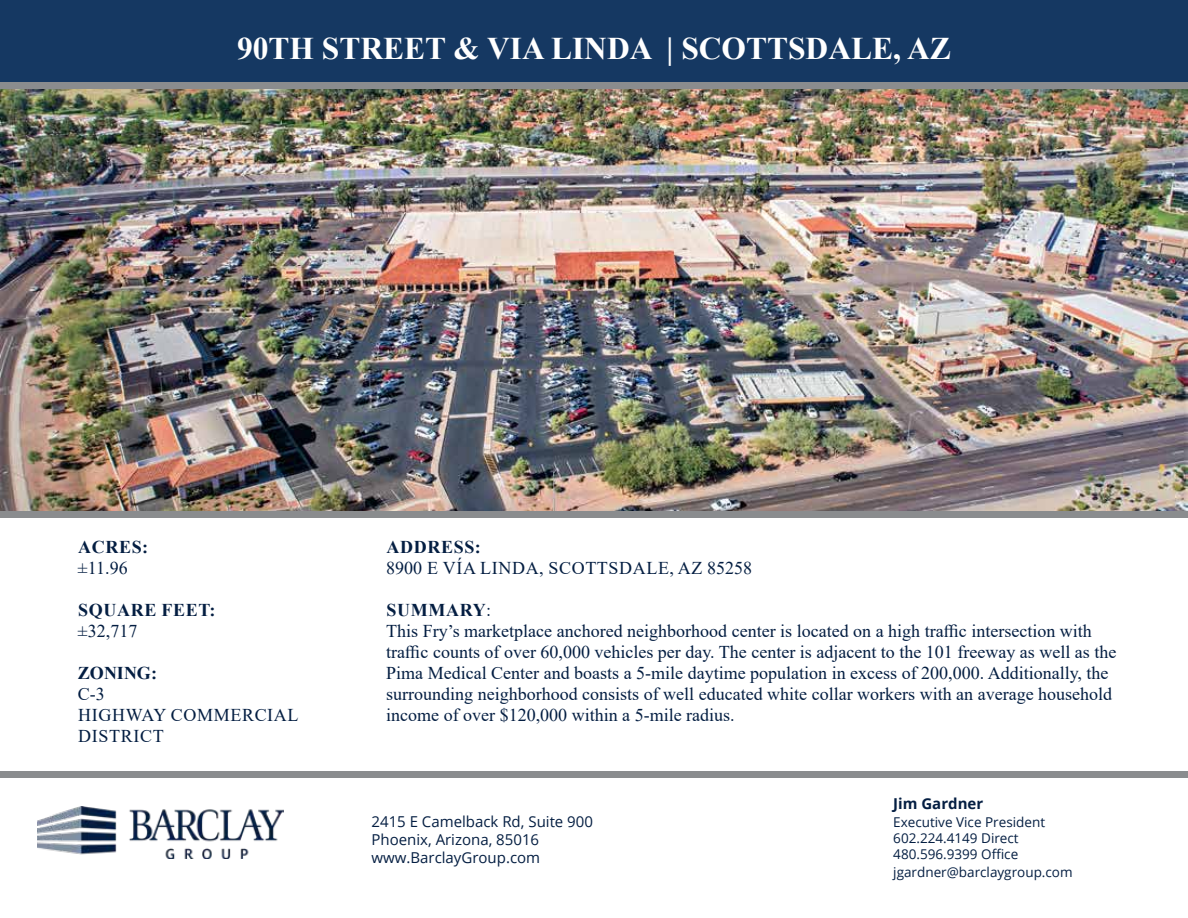
<style>
.page{position:relative;width:1188px;height:918px;background:#fff}
.page>*{position:absolute;margin:0;border:0;box-sizing:border-box;transform-origin:0 0}
.t1{font:700 31.5px "Times New Roman";color:#fff}
.t2{font:18px/21px "Times New Roman";color:#041e42}
.t3{font:18px/21px "Times New Roman";letter-spacing:.035em;color:#041e42}
.t4{font:700 18px "Times New Roman";letter-spacing:.035em;color:#041e42}
.t5{font:15px/18px "Open Sans";color:#041e42}
.t6{font:700 15px "Open Sans";color:#041e42}
.t7{font:13.5px/16.2px "Open Sans";color:#041e42}
.s1{font-weight:700}
</style>
<div class="page">
<img style="left:0;top:89px;width:1188px;height:422px">
<img style="left:37px;top:807px;width:247px;height:51px">
<div style="left:0;top:0;width:1188px;height:86px;background:#153862"></div>
<div style="left:0;top:771px;width:1188px;height:7px;background:#8a8c8e"></div>
<div style="left:0;top:82px;width:1188px;height:7px;background:#8a8c8e"></div>
<div style="left:0;top:511px;width:1188px;height:7px;background:#8a8c8e"></div>
<h1 class="t1" style="left:237px;top:26px;width:715px">90TH STREET &amp; VIA LINDA | SCOTTSDALE, AZ</h1>
<p class="t4" style="left:78px;top:534px;width:71px">ACRES:</p>
<p class="t2" style="left:78px;top:557px;width:51px">±11.96</p>
<p class="t4" style="left:78px;top:597px;width:139px">SQUARE FEET:</p>
<p class="t2" style="left:78px;top:620px;width:61px">±32,717</p>
<p class="t4" style="left:78px;top:660px;width:81px">ZONING:</p>
<p class="t3" style="left:78px;top:683px;width:222px">C-3<br>HIGHWAY COMMERCIAL<br>DISTRICT</p>
<p class="t4" style="left:387px;top:534px;width:96px">ADDRESS:</p>
<p class="t3" style="left:386px;top:557px;width:367px">8900 E VÍA LINDA, SCOTTSDALE, AZ 85258</p>
<p class="t2" style="left:386px;top:599px;width:732px"><span class="s1">SUMMARY</span>:<br>This Fry’s marketplace anchored neighborhood center is located on a high traffic intersection with traffic counts of over 60,000 vehicles per day. The center is adjacent to the 101 freeway as well as the Pima Medical Center and boasts a 5-mile daytime population in excess of 200,000. Additionally, the surrounding neighborhood consists of well educated white collar workers with an average household income of over $120,000 within a 5-mile radius.</p>
<p class="t5" style="left:372px;top:812px;width:223px">2415 E Camelback Rd, Suite 900<br>Phoenix, Arizona, 85016 www.BarclayGroup.com</p>
<p class="t6" style="left:893px;top:793px;width:91px">Jim Gardner</p>
<p class="t7" style="left:893px;top:813px;width:153px">Executive Vice President<br>602.224.4149 Direct<br>480.596.9399 Office</p>
<p class="t7" style="left:893px;top:864px;width:181px">jgardner@barclaygroup.com</p>
</div>
